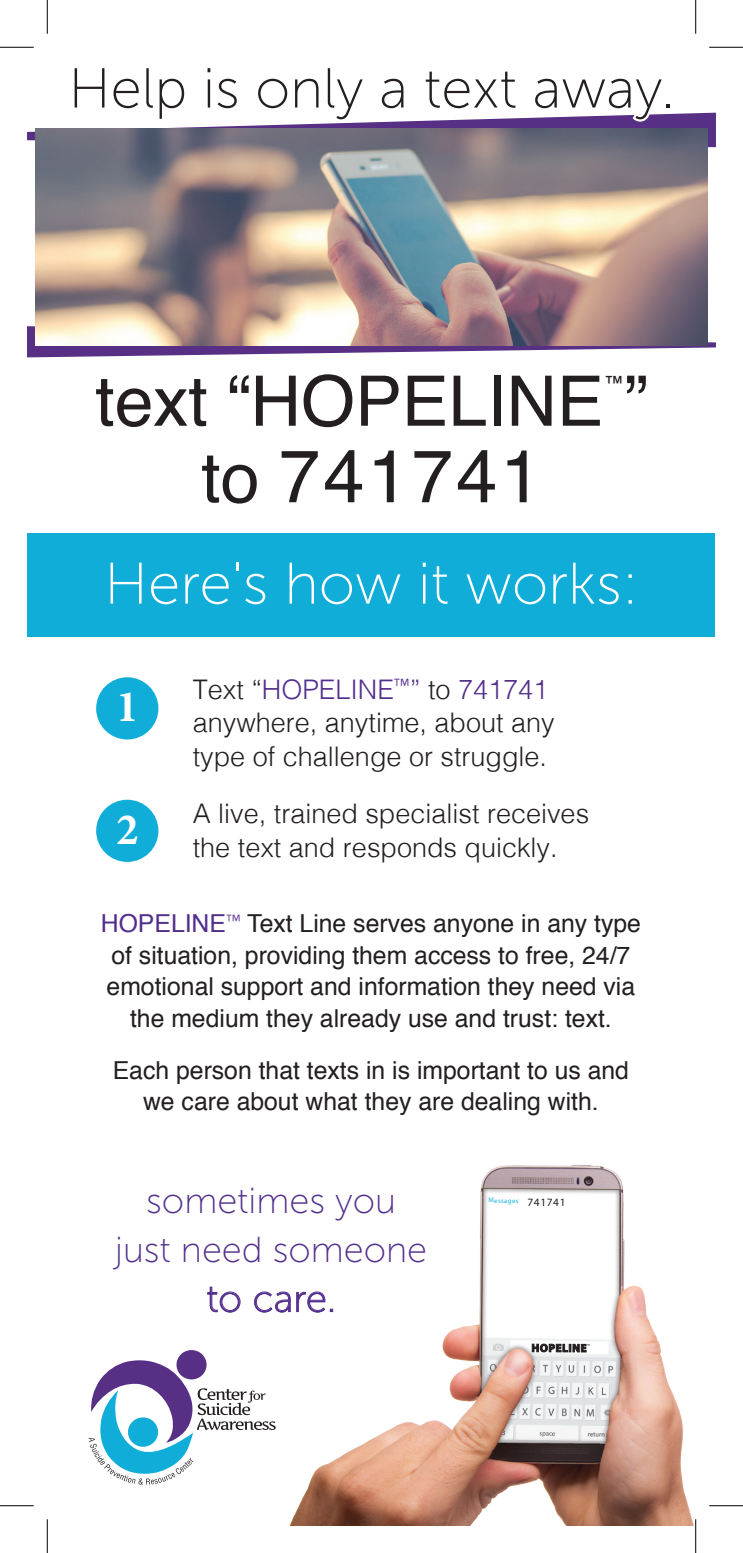
<style>
.page{position:relative;width:743px;height:1553px;background:#fff}
.page>*{position:absolute;margin:0;border:0;box-sizing:border-box;transform-origin:0 0}
.t1{font:74.25px "Helvetica";letter-spacing:.04em;color:#231f20}
.t2{font:69.75px "Helvetica";color:#231f20}
.t3{font:58.5px "Museo Sans 100";color:#fff}
.t4{font:56.25px "Museo Sans 100";color:#231f20}
.t5{font:700 45px "Minion Pro";color:#fff}
.t6{font:38.25px "Museo Sans 100";color:#532f8d}
.t7{font:36px "Museo Sans 100";color:#532f8d}
.t8{font:300 27px/33.8px "Helvetica";color:#231f20}
.t9{font:24.75px/31.5px "Helvetica";color:#231f20;text-align:center}
.t10{font:20.93px "Helvetica";color:#231f20}
.t11{font:11.25px "Myriad Pro";letter-spacing:.05em;color:#231f20}
.t12{font:6.75px "Myriad Pro";color:#10add9}
.t13{font:3.82px "Helvetica";color:#231f20}
.s1{font-size:69.75px}
.s2{color:#532f8d}
</style>
<div class="page">
<svg style="left:27px;top:326px;width:688px;height:31px"></svg>
<div style="left:28px;top:533px;width:687px;height:104px;background:#10add9"></div>
<img style="left:282px;top:1165px;width:412px;height:361px">
<img style="left:35px;top:147px;width:672px;height:198px">
<div style="left:96px;top:677px;width:62px;height:62px;background:#10add9;border-radius:50%"></div>
<div style="left:96px;top:799px;width:62px;height:63px;background:#10add9;border-radius:50%"></div>
<svg style="left:27px;top:112px;width:688px;height:35px"></svg>
<svg style="left:207px;top:1286px;width:34px;height:26px"></svg>
<svg style="left:254px;top:1291px;width:79px;height:21px"></svg>
<svg style="left:493px;top:1343px;width:10px;height:8px"></svg>
<svg style="left:532px;top:1343px;width:54px;height:9px"></svg>
<div style="left:176px;top:1350px;width:30px;height:29px;background:#573085;border-radius:50%"></div>
<svg style="left:88px;top:1358px;width:187px;height:126px"></svg>
<hr style="left:0;top:47px;width:34px;height:1px;background:#000">
<hr style="left:709px;top:47px;width:33px;height:1px;background:#000">
<hr style="left:0;top:1505px;width:34px;height:1px;background:#000">
<hr style="left:709px;top:1505px;width:33px;height:1px;background:#000">
<hr style="left:47px;top:0;width:1px;height:34px;background:#000">
<hr style="left:47px;top:1519px;width:1px;height:33px;background:#000">
<hr style="left:695px;top:0;width:1px;height:34px;background:#000">
<hr style="left:695px;top:1519px;width:1px;height:33px;background:#000">
<p class="t4" style="left:69px;top:58px;width:607px">Help is only a text away.</p>
<p class="t2" style="left:95px;top:347px;width:553px">text “HOPELINE ”</p>
<p class="t10" style="left:603px;top:368px;width:22px">™</p>
<p class="t1" style="left:201px;top:419px;width:342px"><span class="s1">to</span> 741741</p>
<p class="t3" style="left:104px;top:552px;width:536px">Here's how it works:</p>
<p class="t5" style="left:116px;top:675px;width:24px">1</p>
<p class="t5" style="left:116px;top:798px;width:24px">2</p>
<p class="t8" style="left:193px;top:670px;width:363px">Text “<span class="s2">HOPELINE</span><sup>™</sup><span class="s2">”</span> to <span class="s2">741741 </span>anywhere, anytime, about any type of challenge or struggle.</p>
<p class="t8" style="left:193px;top:795px;width:398px">A live, trained specialist receives the text and responds quickly.</p>
<p class="t9" style="left:101px;top:908px;width:541px"><span class="s2">HOPELINE</span><sup>™</sup> Text Line serves anyone in any type of situation, providing them access to free, 24/7 emotional support and information they need via the medium they already use and trust: text.</p>
<p class="t9" style="left:113px;top:1055px;width:517px">Each person that texts in is important to us and we care about what they are dealing with.</p>
<p class="t7" style="left:146px;top:1181px;width:251px">sometimes you</p>
<p class="t7" style="left:115px;top:1230px;width:313px">just need someone</p>
<p class="t6" style="left:206px;top:1278px;width:131px">to care.</p>
<p class="t12" style="left:488px;top:1196px;width:32px;rotate:1deg">Messages</p>
<p class="t11" style="left:527px;top:1195px;width:40px">741741</p>
<p class="t13" style="left:586px;top:1342px;width:5px">™</p>
</div>
